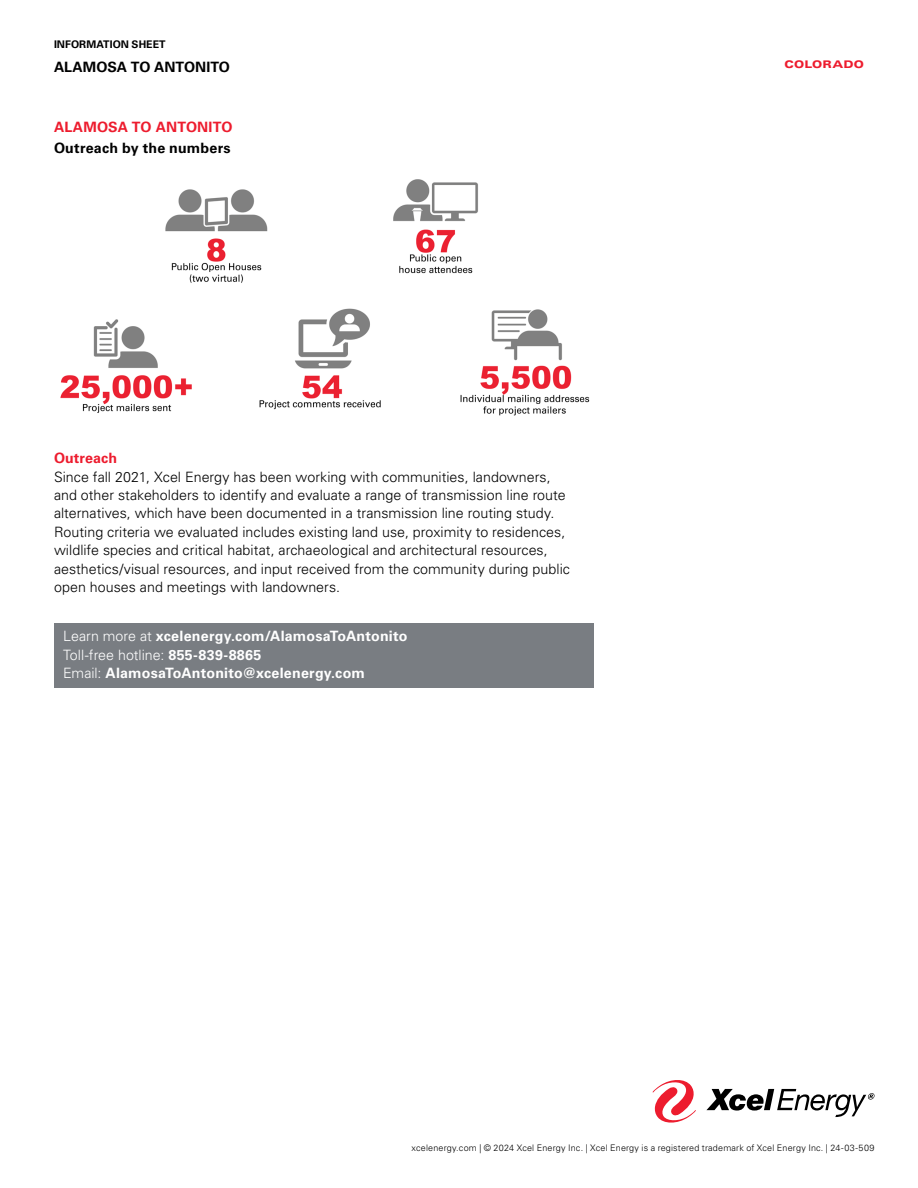
<style>
.page{position:relative;width:918px;height:1188px;background:#fff}
.page>*{position:absolute;margin:0;border:0;box-sizing:border-box;transform-origin:0 0}
.Text{font:300 14.25px/18.3px "Univers LT Std";color:#000}
.MoreInformationText{font:700 14.25px/18.8px "Univers LT Std";letter-spacing:.01em;color:#fff}
.TextHead{font:700 14.25px "Univers LT Std";letter-spacing:.005em;color:#ed1c2e}
.Text-2{font:700 14.25px "Univers LT Std";letter-spacing:.015em;color:#000}
.Back_Title{font:700 14.25px "Univers LT Std";color:#000}
.t1{font:700 10.5px "Univers LT Std";letter-spacing:.005em;color:#000}
.State_Label-Back{font:900 expanded 10.5px "Univers LT Std";letter-spacing:.02em;color:#ed1c2e}
.Copyright{font:300 9px "Univers LT Std";letter-spacing:.02em;color:#000}
.s1{font-weight:300}
</style>
<div class="page">
<svg style="left:653px;top:1080px;width:43px;height:43px"></svg>
<svg style="left:706px;top:1089px;width:168px;height:28px"></svg>
<div style="left:54px;top:623px;width:540px;height:64px;background:#797d82"></div>
<img style="left:60px;top:179px;width:530px;height:237px">
<p class="t1" style="left:54px;top:38px;width:113px">INFORMATION SHEET</p>
<p class="Back_Title" style="left:54px;top:59px;width:178px">ALAMOSA TO ANTONITO</p>
<p class="State_Label-Back" style="left:784px;top:58px;width:81px">COLORADO</p>
<p class="TextHead" style="left:54px;top:118px;width:180px">ALAMOSA TO ANTONITO</p>
<p class="Text-2" style="left:54px;top:139px;width:178px">Outreach by the numbers</p>
<p class="TextHead" style="left:54px;top:450px;width:65px">Outreach</p>
<p class="Text" style="left:54px;top:468px;width:517px">Since fall 2021, Xcel Energy has been working with communities, landowners, and other stakeholders to identify and evaluate a range of transmission line route alternatives, which have been documented in a transmission line routing study.<br>Routing criteria we evaluated includes existing land use, proximity to residences, wildlife species and critical habitat, archaeological and architectural resources, aesthetics/visual resources, and input received from the community during public open houses and meetings with landowners.</p>
<p class="MoreInformationText" style="left:63px;top:627px;width:346px"><span class="s1">Learn more at</span> xcelenergy.com/AlamosaToAntonito<br><span class="s1">Toll-free hotline:</span> 855-839-8865<br><span class="s1">Email:</span> AlamosaToAntonito@xcelenergy.com</p>
<p class="Copyright" style="left:412px;top:1142px;width:464px">xcelenergy.com | © 2024 Xcel Energy Inc. | Xcel Energy is a registered trademark of Xcel Energy Inc. | 24-03-509</p>
</div>
